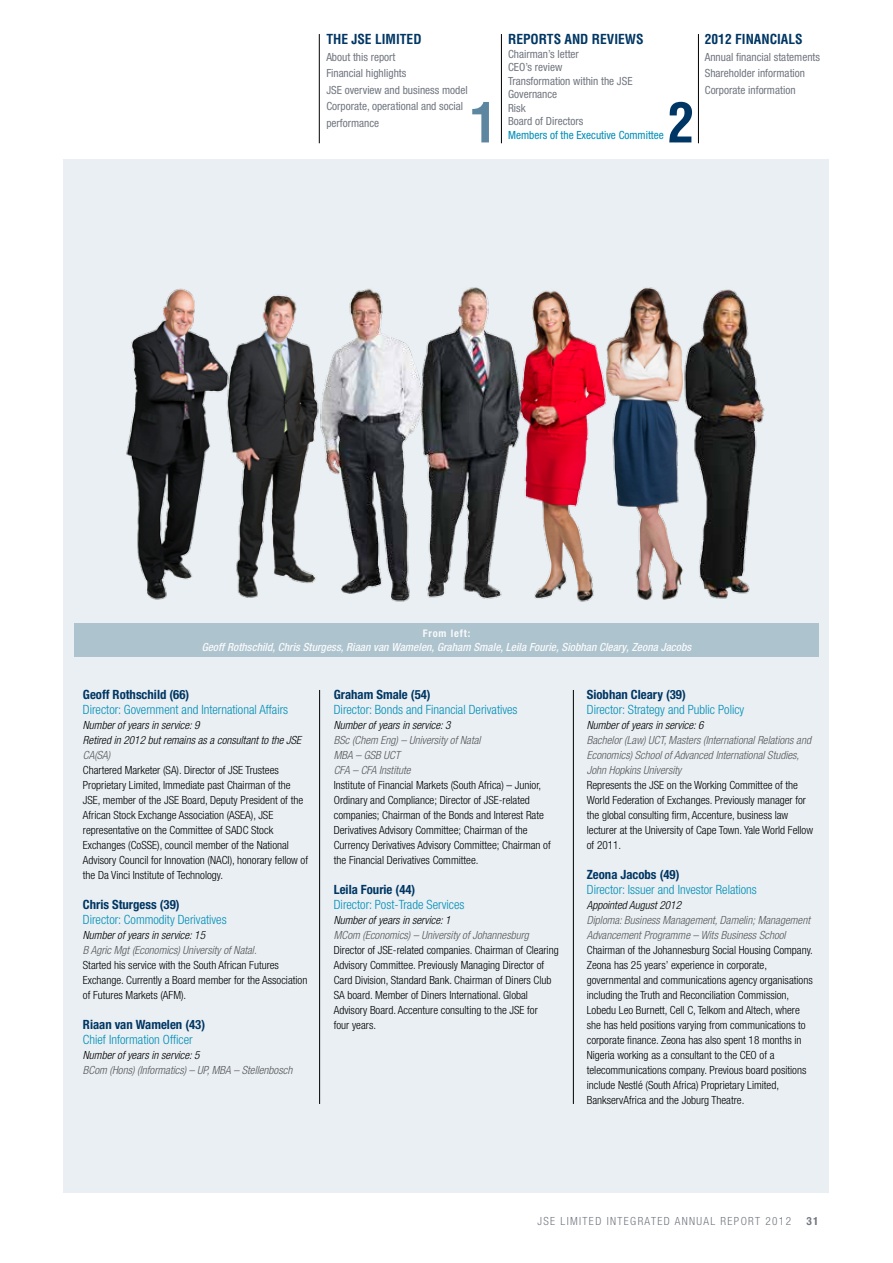
<style>
.page{position:relative;width:893px;height:1263px;background:#fff}
.page>*{position:absolute;margin:0;border:0;box-sizing:border-box;transform-origin:0 0}
.t1{font:700 condensed 54px "Helvetica LT Std";color:#5d87a1}
.t2{font:700 condensed 54px "Helvetica LT Std";color:#003663}
.t3{font:700 condensed 13.5px "Helvetica LT Std";color:#003663}
.t4{font:300 condensed 12.75px "Helvetica Neue LT Std";color:#008eb7}
.t5{font:700 condensed 12.75px "Helvetica Neue LT Std";color:#003663}
.t6{font:300 condensed 11.25px/15px "Helvetica Neue LT Std";color:#000}
.t7{font:italic 300 condensed 11.25px/15px "Helvetica Neue LT Std";color:#58595b}
.t8{font:condensed 11.25px/16.5px "Helvetica Neue LT Std";color:#727780}
.t9{font:italic 300 condensed 11.25px/15px "Helvetica Neue LT Std";color:#000}
.t10{font:italic 500 condensed 11.25px "Helvetica Neue LT Std";color:#fff}
.t11{font:300 condensed 11.25px "Helvetica Neue LT Std";letter-spacing:.12em;color:#727780}
.t12{font:condensed 11.25px "Helvetica Neue LT Std";color:#008eb7}
.t13{font:700 condensed 11.25px "Helvetica Neue LT Std";color:#727780}
.t14{font:700 condensed 10.5px "Helvetica Neue LT Std";letter-spacing:.08em;color:#fff}
</style>
<div class="page">
<div style="left:64px;top:159px;width:765px;height:1034px;background:#e9eff3"></div>
<hr style="left:573px;top:690px;width:1px;height:414px;background:#000">
<hr style="left:319px;top:690px;width:1px;height:414px;background:#000">
<div style="left:74px;top:623px;width:745px;height:34px;background:#adc3ce"></div>
<hr style="left:698px;top:34px;width:1px;height:109px;background:#000">
<hr style="left:501px;top:34px;width:1px;height:109px;background:#000">
<hr style="left:319px;top:34px;width:1px;height:109px;background:#000">
<img style="left:126px;top:288px;width:95px;height:312px">
<img style="left:221px;top:294px;width:96px;height:304px">
<img style="left:317px;top:288px;width:102px;height:314px">
<img style="left:523px;top:290px;width:83px;height:312px">
<img style="left:606px;top:287px;width:74px;height:313px">
<img style="left:680px;top:289px;width:85px;height:310px">
<img style="left:419px;top:287px;width:104px;height:312px">
<p class="t3" style="left:326px;top:31px;width:8px">THE</p>
<p class="t3" style="left:351px;top:31px;width:57px">JSE LIMITED</p>
<p class="t8" style="left:326px;top:48px;width:143px">About this report<br>Financial highlights<br>JSE overview and business model<br>Corporate, operational and social performance</p>
<p class="t3" style="left:508px;top:31px;width:9px">REPORT</p>
<p class="t3" style="left:554px;top:31px;width:92px">S AND REVIEWS</p>
<p class="t8" style="left:508px;top:47px;width:126px;line-height:13.5px">Chairman’s letter<br>CEO’s review<br>Transformation within the JSE<br>Governance<br>Risk<br>Board of Directors</p>
<p class="t12" style="left:508px;top:128px;width:157px">Members of the Executive Committee</p>
<h1 class="t1" style="left:470px;top:89px;width:28px">1</h1>
<h1 class="t2" style="left:668px;top:89px;width:28px">2</h1>
<p class="t3" style="left:705px;top:31px;width:99px">2012 FINANCIALS</p>
<p class="t8" style="left:705px;top:48px;width:117px">Annual financial statements<br>Shareholder information<br>Corporate information</p>
<p class="t14" style="left:423px;top:627px;width:49px">From left:</p>
<p class="t10" style="left:202px;top:640px;width:491px">Geoff Rothschild, Chris Sturgess, Riaan van Wamelen, Graham Smale, Leila Fourie, Siobhan Cleary, Zeona Jacobs</p>
<p class="t5" style="left:83px;top:687px;width:108px">Geoff Rothschild (66)</p>
<p class="t4" style="left:83px;top:702px;width:207px">Director: Government and International Affairs</p>
<p class="t9" style="left:83px;top:718px;width:220px">Number of years in service: 9<br>Retired in 2012 but remains as a consultant to the JSE</p>
<p class="t7" style="left:83px;top:748px;width:29px">CA(SA)</p>
<p class="t6" style="left:83px;top:762px;width:227px">Chartered Marketer (SA). Director of JSE Trustees Proprietary Limited, Immediate past Chairman of the JSE, member of the JSE Board, Deputy President of the African Stock Exchange Association (ASEA), JSE representative on the Committee of SADC Stock Exchanges (CoSSE), council member of the National Advisory Council for Innovation (NACI), honorary fellow of the Da Vinci Institute of Technology.</p>
<p class="t5" style="left:83px;top:897px;width:98px">Chris Sturgess (39)</p>
<p class="t4" style="left:83px;top:912px;width:145px">Director: Commodity Derivatives</p>
<p class="t9" style="left:83px;top:928px;width:124px">Number of years in service: 15</p>
<p class="t7" style="left:83px;top:943px;width:175px">B Agric Mgt (Economics) University of Natal.</p>
<p class="t6" style="left:83px;top:957px;width:226px">Started his service with the South African Futures<br>Exchange. Currently a Board member for the Association of Futures Markets (AFM).</p>
<p class="t5" style="left:83px;top:1017px;width:124px">Riaan van Wamelen (43)</p>
<p class="t4" style="left:83px;top:1032px;width:111px">Chief Information Officer</p>
<p class="t9" style="left:83px;top:1048px;width:118px">Number of years in service: 5</p>
<p class="t7" style="left:83px;top:1063px;width:211px">BCom (Hons) (Informatics) – UP, MBA – Stellenbosch</p>
<p class="t5" style="left:334px;top:687px;width:98px">Graham Smale (54)</p>
<p class="t4" style="left:334px;top:702px;width:185px">Director: Bonds and Financial Derivatives</p>
<p class="t9" style="left:334px;top:718px;width:118px">Number of years in service: 3</p>
<p class="t7" style="left:334px;top:733px;width:148px">BSc (Chem Eng) – University of Natal<br>MBA – GSB UCT<br>CFA – CFA Institute</p>
<p class="t6" style="left:334px;top:777px;width:218px">Institute of Financial Markets (South Africa) – Junior, Ordinary and Compliance; Director of JSE-related companies; Chairman of the Bonds and Interest Rate Derivatives Advisory Committee; Chairman of the Currency Derivatives Advisory Committee; Chairman of the Financial Derivatives Committee.</p>
<p class="t5" style="left:334px;top:882px;width:83px">Leila Fourie (44)</p>
<p class="t4" style="left:334px;top:897px;width:132px">Director: Post-Trade Services</p>
<p class="t9" style="left:334px;top:913px;width:118px">Number of years in service: 1</p>
<p class="t7" style="left:334px;top:928px;width:197px">MCom (Economics) – University of Johannesburg</p>
<p class="t6" style="left:334px;top:942px;width:226px">Director of JSE-related companies. Chairman of Clearing Advisory Committee. Previously Managing Director of Card Division, Standard Bank. Chairman of Diners Club SA board. Member of Diners International. Global Advisory Board. Accenture consulting to the JSE for<br>four years.</p>
<p class="t5" style="left:587px;top:687px;width:101px">Siobhan Cleary (39)</p>
<p class="t4" style="left:587px;top:702px;width:159px">Director: Strategy and Public Policy</p>
<p class="t9" style="left:587px;top:718px;width:118px">Number of years in service: 6</p>
<p class="t7" style="left:587px;top:733px;width:226px">Bachelor (Law) UCT, Masters (International Relations and<br>Economics) School of Advanced International Studies,<br>John Hopkins University</p>
<p class="t6" style="left:587px;top:777px;width:228px">Represents the JSE on the Working Committee of the World Federation of Exchanges. Previously manager for the global consulting firm, Accenture, business law lecturer at the University of Cape Town. Yale World Fellow of 2011.</p>
<p class="t5" style="left:587px;top:867px;width:94px">Zeona Jacobs (49)</p>
<p class="t4" style="left:587px;top:882px;width:172px">Director: Issuer and Investor Relations</p>
<p class="t9" style="left:587px;top:898px;width:96px">Appointed August 2012</p>
<p class="t7" style="left:587px;top:913px;width:225px">Diploma: Business Management, Damelin; Management<br>Advancement Programme – Wits Business School</p>
<p class="t6" style="left:587px;top:942px;width:228px">Chairman of the Johannesburg Social Housing Company.<br>Zeona has 25 years’ experience in corporate, governmental and communications agency organisations including the Truth and Reconciliation Commission, Lobedu Leo Burnett, Cell C, Telkom and Altech, where she has held positions varying from communications to corporate finance. Zeona has also spent 18 months in Nigeria working as a consultant to the CEO of a telecommunications company. Previous board positions include Nestlé (South Africa) Proprietary Limited, BankservAfrica and the Joburg Theatre.</p>
<p class="t11" style="left:537px;top:1214px;width:255px">JSE LIMITED INTEGRATED ANNUAL REPORT 2012</p>
<p class="t13" style="left:806px;top:1214px;width:14px">31</p>
</div>
